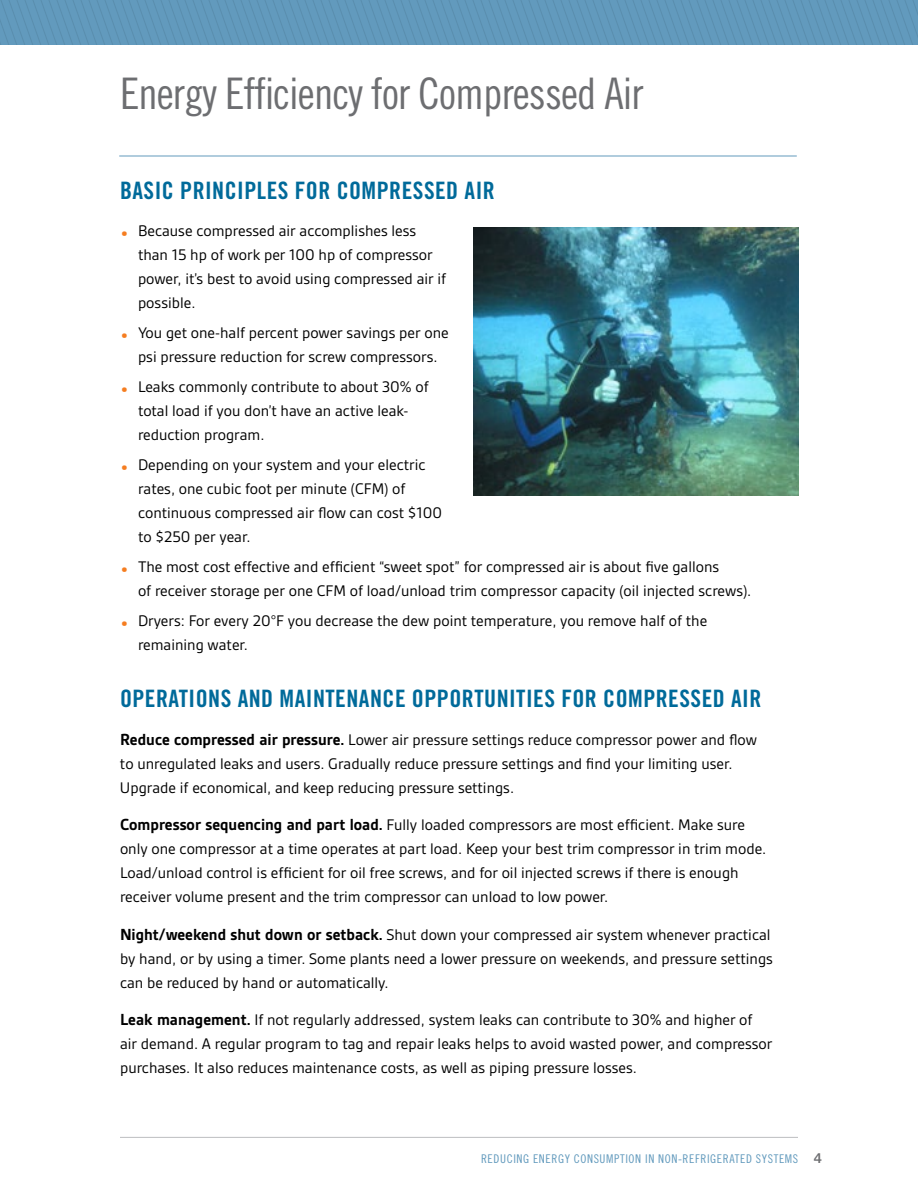
<style>
.page{position:relative;width:918px;height:1188px;background:#fff}
.page>*{position:absolute;margin:0;border:0;box-sizing:border-box;transform-origin:0 0}
.t1{font:43.5px "Trade Gothic LT Std Cn 18";letter-spacing:-.02em;color:#6d6e71}
.t2{font:24px "Trade Gothic LT Std Bd Cn 20";letter-spacing:.02em;color:#006a9a}
.t3{font:16.5px/24px "Gesta";color:#000}
.t4{font:12px "Trade Gothic LT Std Cn 18";letter-spacing:.05em;color:#629abd}
.s1{font-size:22.5px;color:#f57d20}
.s2{font-weight:700;font-size:17.25px}
.s3{font-family:"Trade Gothic LT Std Bd 2";font-size:13.5px;color:#6d6e71}
</style>
<div class="page">
<hr style="left:119px;top:156px;width:678px;height:1px;background:#629abd">
<svg style="left:0;top:0;width:918px;height:45px;background:#6098ba"></svg>
<hr style="left:120px;top:1137px;width:678px;height:1px;background:#bcbec0">
<img style="left:474px;top:227px;width:324px;height:269px">
<h1 class="t1" style="left:120px;top:68px;width:525px">ENERGY EFFICIENCY FOR COMPRESSED AIR</h1>
<h2 class="t2" style="left:120px;top:176px;width:376px">BASIC PRINCIPLES FOR COMPRESSED AIR</h2>
<p class="t3" style="left:138px;top:219px;width:310px;text-indent:-18px"><span class="s1">•</span> Because compressed air accomplishes less than 15 hp of work per 100 hp of compressor power, it’s best to avoid using compressed air if possible.</p>
<p class="t3" style="left:120px;top:321px;width:330px;text-align:center"><span class="s1">•</span> You get one-half percent power savings per one psi pressure reduction for screw compressors.</p>
<p class="t3" style="left:138px;top:375px;width:292px;text-indent:-18px"><span class="s1">•</span> Leaks commonly contribute to about 30% of total load if you don’t have an active leak&shy;reduction program.</p>
<p class="t3" style="left:138px;top:453px;width:306px;text-indent:-18px"><span class="s1">•</span> Depending on your system and your electric rates, one cubic foot per minute (CFM) of continuous compressed air flow can cost $100 to $250 per year.</p>
<p class="t3" style="left:138px;top:555px;width:615px;text-indent:-18px"><span class="s1">•</span> The most cost effective and efficient “sweet spot” for compressed air is about five gallons<br>of receiver storage per one CFM of load/unload trim compressor capacity (oil injected screws).</p>
<p class="t3" style="left:138px;top:609px;width:571px;text-indent:-18px"><span class="s1">•</span> Dryers: For every 20°F you decrease the dew point temperature, you remove half of the remaining water.</p>
<h2 class="t2" style="left:120px;top:684px;width:643px">OPERATIONS AND MAINTENANCE OPPORTUNITIES FOR COMPRESSED AIR</h2>
<p class="t3" style="left:120px;top:727px;width:638px"><span class="s2">Reduce compressed air pressure.</span> Lower air pressure settings reduce compressor power and flow to unregulated leaks and users. Gradually reduce pressure settings and find your limiting user.<br>Upgrade if economical, and keep reducing pressure settings.</p>
<p class="t3" style="left:120px;top:813px;width:648px"><span class="s2">Compressor sequencing and part load.</span> Fully loaded compressors are most efficient. Make sure only one compressor at a time operates at part load. Keep your best trim compressor in trim mode.<br>Load/unload control is efficient for oil free screws, and for oil injected screws if there is enough receiver volume present and the trim compressor can unload to low power.</p>
<p class="t3" style="left:120px;top:922px;width:654px"><span class="s2">Night/weekend shut down or setback.</span> Shut down your compressed air system whenever practical by hand, or by using a timer. Some plants need a lower pressure on weekends, and pressure settings can be reduced by hand or automatically.</p>
<p class="t3" style="left:120px;top:1008px;width:654px"><span class="s2">Leak management.</span> If not regularly addressed, system leaks can contribute to 30% and higher of air demand. A regular program to tag and repair leaks helps to avoid wasted power, and compressor purchases. It also reduces maintenance costs, as well as piping pressure losses.</p>
<p class="t4" style="left:481px;top:1151px;width:342px">REDUCING ENERGY CONSUMPTION IN NON-REFRIGERATED SYSTEMS <span class="s3">4</span></p>
</div>
